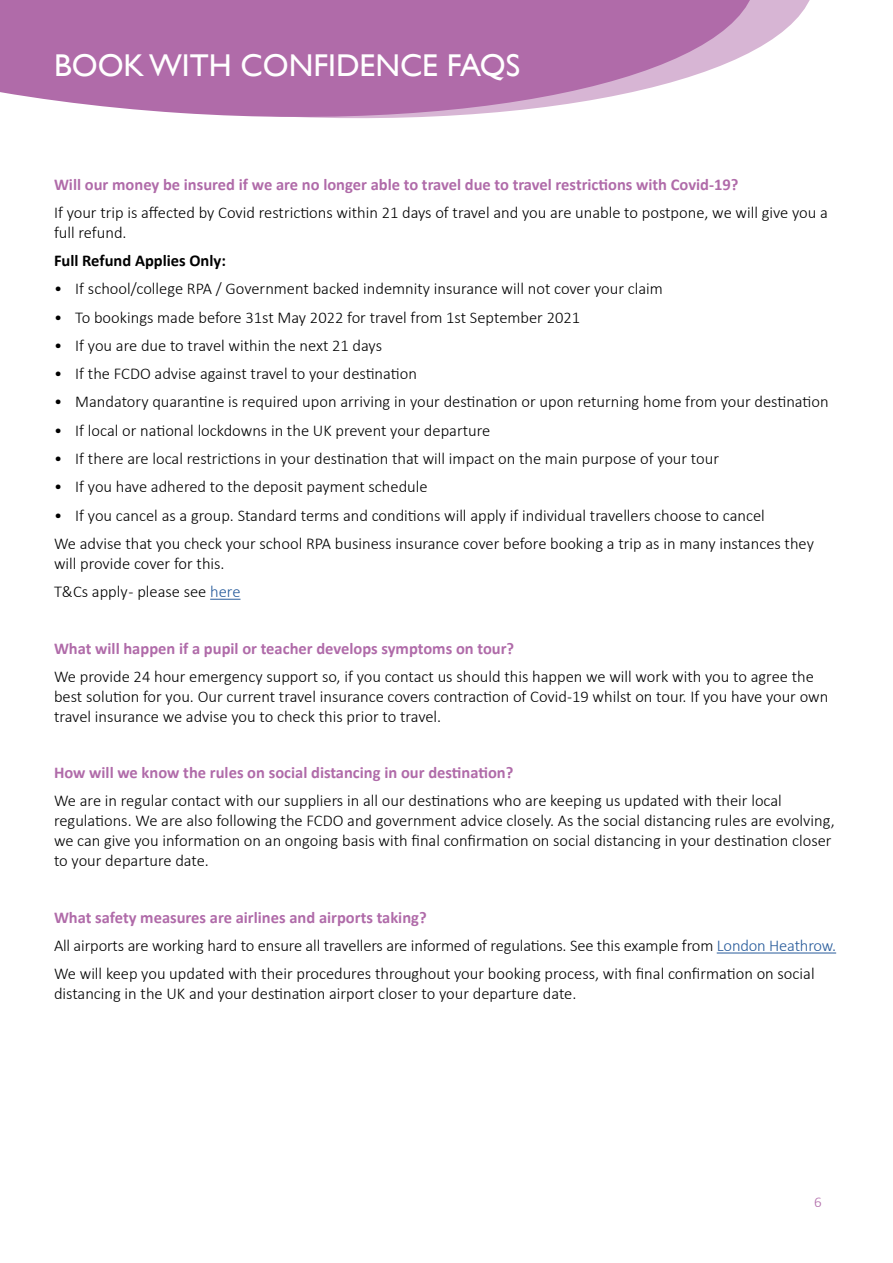
<style>
.page{position:relative;width:893px;height:1263px;background:#fff}
.page>*{position:absolute;margin:0;border:0;box-sizing:border-box;transform-origin:0 0}
.t1{font:31.5px "Gill Sans";color:#fff}
.t2{font:300 16.5px/19.8px "Calibri";color:#000}
.t3{font:700 16.5px "Calibri";color:#b06ba9}
.t4{font:700 16.5px "Calibri";color:#000}
.t5{font:300 15px "Calibri";color:#b06ba9}
.s1{color:#275b9b}
.s2{font-weight:700;color:#b06ba9}
</style>
<div class="page">
<svg style="left:760px;top:0;width:50px;height:47px;fill:#d7b5d4"></svg>
<svg style="left:0;top:0;width:760px;height:119px;background:#bc82b6"></svg>
<hr style="left:210px;top:599px;width:30px;height:1px;background:#275b9b">
<hr style="left:717px;top:952px;width:119px;height:1px;background:#275b9b">
<h1 class="t1" style="left:54px;top:47px;width:468px">BOOK WITH CONFIDENCE FAQS</h1>
<p class="t3" style="left:54px;top:172px;width:686px">Will our money be insured if we are no longer able to travel due to travel restrictions with Covid-19?</p>
<p class="t2" style="left:54px;top:202px;width:775px">If your trip is affected by Covid restrictions within 21 days of travel and you are unable to postpone, we will give you a full refund.</p>
<p class="t4" style="left:54px;top:249px;width:173px">Full Refund Applies Only:</p>
<p class="t2" style="left:54px;top:279px;width:610px">• If school/college RPA / Government backed indemnity insurance will not cover your claim</p>
<p class="t2" style="left:54px;top:307px;width:528px">• To bookings made before 31st May 2022 for travel from 1st September 2021</p>
<p class="t2" style="left:54px;top:335px;width:330px">• If you are due to travel within the next 21 days</p>
<p class="t2" style="left:54px;top:364px;width:364px">• If the FCDO advise against travel to your destination</p>
<p class="t2" style="left:54px;top:392px;width:776px">• Mandatory quarantine is required upon arriving in your destination or upon returning home from your destination</p>
<p class="t2" style="left:54px;top:420px;width:438px">• If local or national lockdowns in the UK prevent your departure</p>
<p class="t2" style="left:54px;top:448px;width:667px">• If there are local restrictions in your destination that will impact on the main purpose of your tour</p>
<p class="t2" style="left:54px;top:477px;width:375px">• If you have adhered to the deposit payment schedule</p>
<p class="t2" style="left:54px;top:501px;width:761px;line-height:28.3px">• If you cancel as a group. Standard terms and conditions will apply if individual travellers choose to cancel<br>We advise that you check your school RPA business insurance cover before booking a trip as in many instances they</p>
<p class="t2" style="left:54px;top:549px;width:188px;line-height:28.3px">will provide cover for this.<br>T&amp;Cs apply - please see <span class="s1">here</span></p>
<p class="t3" style="left:54px;top:636px;width:462px">What will happen if a pupil or teacher develops symptoms on tour?</p>
<p class="t2" style="left:54px;top:666px;width:776px">We provide 24 hour emergency support so, if you contact us should this happen we will work with you to agree the best solution for you. Our current travel insurance covers contraction of Covid-19 whilst on tour. If you have your own travel insurance we advise you to check this prior to travel.</p>
<p class="t3" style="left:54px;top:761px;width:461px">How will we know the rules on social distancing in our destination?</p>
<p class="t2" style="left:54px;top:791px;width:782px">We are in regular contact with our suppliers in all our destinations who are keeping us updated with their local regulations. We are also following the FCDO and government advice closely. As the social distancing rules are evolving, we can give you information on an ongoing basis with final confirmation on social distancing in your destination closer to your departure date.</p>
<p class="t2" style="left:54px;top:903px;width:784px;line-height:28.3px"><span class="s2">What safety measures are airlines and airports taking?<br></span>All airports are working hard to ensure all travellers are informed of regulations. See this example from <span class="s1">London Heathrow.<br></span>We will keep you updated with their procedures throughout your booking process, with final confirmation on social</p>
<p class="t2" style="left:54px;top:983px;width:524px">distancing in the UK and your destination airport closer to your departure date.</p>
<p class="t5" style="left:814px;top:1193px;width:9px">6</p>
</div>
